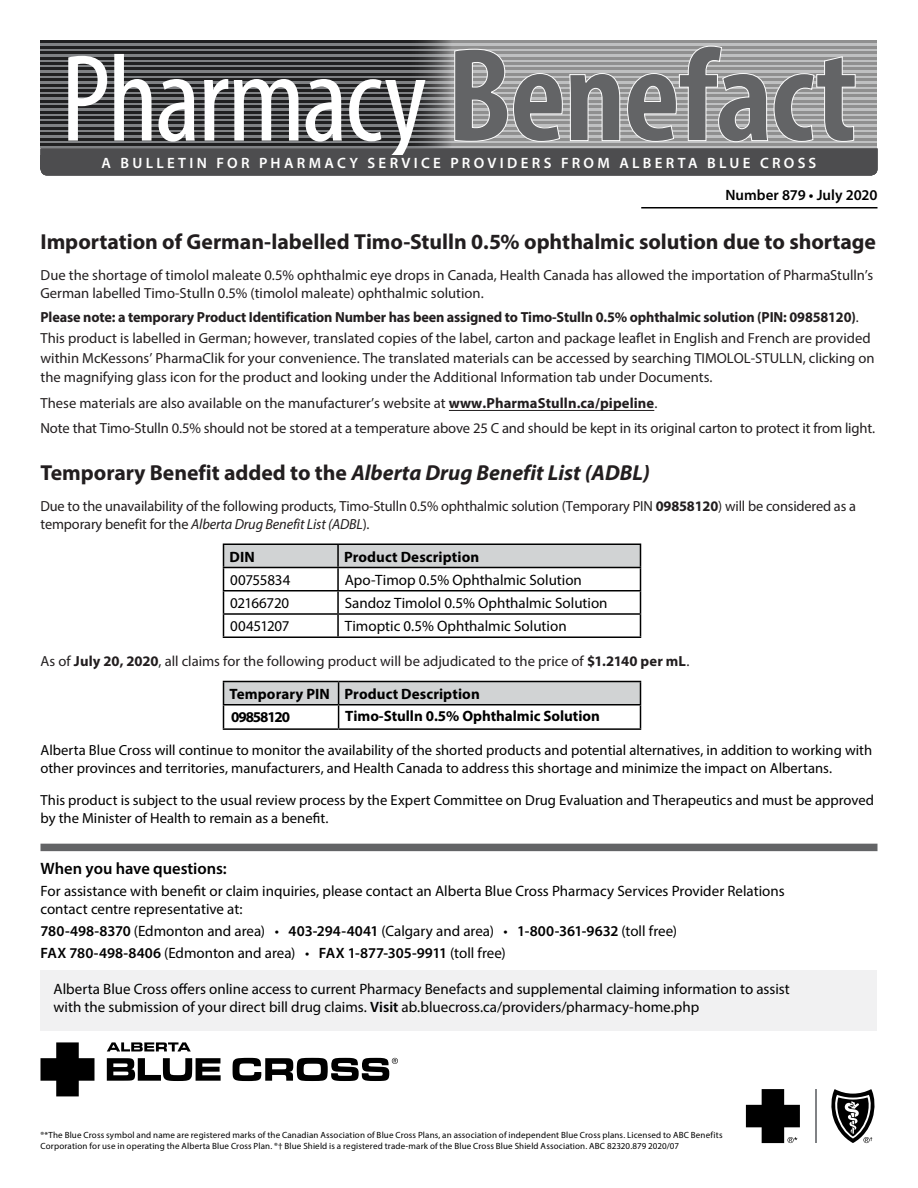
<style>
.page{position:relative;width:918px;height:1188px;background:#fff}
.page>*{position:absolute;margin:0;border:0;box-sizing:border-box;transform-origin:0 0}
.t1{font:700 21.75px "Myriad Pro";letter-spacing:-.005em;color:#221e1f}
.t2{font:italic 700 21.75px "Myriad Pro";color:#221e1f}
.t3{font:600 16.5px "Myriad Pro";color:#000}
.t4{font:15px/18px "Myriad Pro";color:#000}
.t5{font:700 15px/22.6px "Myriad Pro";color:#000}
.t6{font:600 15px "Myriad Pro";letter-spacing:.225em;color:#fff}
.t7{font:600 15px "Myriad Pro";color:#000}
.t8{font:15px "Myriad Pro";letter-spacing:-.025em;color:#000}
.t9{font:15px "Myriad Pro";letter-spacing:-.02em;color:#000}
.t10{font:700 15px "Myriad Pro";letter-spacing:-.075em;color:#000}
.t11{font:14.7px/20.1px "Myriad Pro";color:#221e1f}
.t12{font:14.7px/18px "Myriad Pro";color:#000}
.t13{font:9px/10.8px "Myriad Pro";letter-spacing:.015em;color:#000}
.s1{font-weight:700}
.s2{font-style:normal}
.s3{font-style:italic}
.s4{font-weight:600}
</style>
<div class="page">
<div style="left:40px;top:970px;width:838px;height:61px;background:#f1f1f2"></div>
<svg style="left:107px;top:1042px;width:84px;height:9px"></svg>
<svg style="left:107px;top:1058px;width:114px;height:23px"></svg>
<svg style="left:233px;top:1058px;width:165px;height:23px"></svg>
<svg style="left:40px;top:1042px;width:54px;height:54px"></svg>
<div style="left:41px;top:844px;width:837px;height:7px;background:#636466"></div>
<svg style="left:831px;top:1089px;width:44px;height:54px"></svg>
<hr style="left:815px;top:1089px;width:2px;height:54px;background:#808285">
<svg style="left:746px;top:1089px;width:54px;height:54px"></svg>
<hr style="left:641px;top:207px;width:237px;height:1px;background:#000">
<hr style="left:40px;top:40px;width:838px;height:3px;background:#000">
<svg style="left:405px;top:40px;width:473px;height:5px;background:#9c9c9d"></svg>
<svg style="left:40px;top:45px;width:838px;height:131px;background:#7d7e7f"></svg>
<div style="left:40px;top:155px;width:838px;height:13px;background:#4d4d4f"></div>
<hr style="left:449px;top:410px;width:205px;height:1px;background:#221e1f">
<svg style="left:223px;top:544px;width:418px;height:93px"></svg>
<hr style="left:223px;top:637px;width:115px;height:1px;background:#000">
<hr style="left:338px;top:637px;width:303px;height:1px;background:#000">
<hr style="left:223px;top:681px;width:116px;height:1px;background:#000">
<hr style="left:339px;top:681px;width:302px;height:1px;background:#000">
<svg style="left:223px;top:682px;width:418px;height:46px"></svg>
<hr style="left:223px;top:728px;width:116px;height:2px;background:#000">
<hr style="left:339px;top:728px;width:302px;height:2px;background:#000">
<p class="t6" style="left:102px;top:153px;width:716px">A BULLETIN FOR PHARMACY SERVICE PROVIDERS FROM ALBERTA BLUE CROSS</p>
<p class="t7" style="left:725px;top:186px;width:154px">Number 879 • July 2020</p>
<h1 class="t1" style="left:40px;top:227px;width:837px">Importation of German-labelled Timo-Stulln 0.5% ophthalmic solution due to shortage</h1>
<p class="t11" style="left:40px;top:266px;width:834px;line-height:18px">Due the shortage of timolol maleate 0.5% ophthalmic eye drops in Canada, Health Canada has allowed the importation of PharmaStulln’s<br>German labelled Timo-Stulln 0.5% (timolol maleate) ophthalmic solution.</p>
<p class="t11" style="left:40px;top:307px;width:836px"><span class="s1">Please note: a temporary Product Identification Number has been assigned to Timo-Stulln 0.5% ophthalmic solution (PIN: 09858120)</span>.<br>This product is labelled in German; however, translated copies of the label, carton and package leaflet in English and French are provided within McKessons’ PharmaClik for your convenience. The translated materials can be accessed by searching TIMOLOL-STULLN, clicking on the magnifying glass icon for the product and looking under the Additional Information tab under Documents.</p>
<p class="t11" style="left:40px;top:391px;width:836px;line-height:24.9px">These materials are also available on the manufacturer’s website at <span class="s1">www.PharmaStulln.ca/pipeline</span>.<br>Note that Timo-Stulln 0.5% should not be stored at a temperature above 25 C and should be kept in its original carton to protect it from light.</p>
<h1 class="t2" style="left:40px;top:459px;width:611px"><span class="s2">Temporary Benefit added to the</span> Alberta Drug Benefit List (ADBL)</h1>
<p class="t11" style="left:40px;top:497px;width:817px;line-height:18.5px">Due to the unavailability of the following products, Timo-Stulln 0.5% ophthalmic solution (Temporary PIN <span class="s1">09858120</span>) will be considered as a temporary benefit for the <span class="s3">Alberta Drug Benefit List (ADBL</span>).</p>
<p class="t5" style="left:230px;top:545px;width:27px">DIN</p>
<p class="t5" style="left:344px;top:545px;width:137px">Product Description</p>
<p class="t4" style="left:230px;top:570px;width:62px">00755834</p>
<p class="t4" style="left:345px;top:570px;width:239px">Apo-Timop 0.5% Ophthalmic Solution</p>
<p class="t8" style="left:230px;top:594px;width:61px">02166720</p>
<p class="t4" style="left:345px;top:594px;width:264px">Sandoz Timolol 0.5% Ophthalmic Solution</p>
<p class="t9" style="left:230px;top:617px;width:61px">00451207</p>
<p class="t4" style="left:345px;top:617px;width:223px">Timoptic 0.5% Ophthalmic Solution</p>
<p class="t11" style="left:40px;top:651px;width:651px">As of <span class="s1">July 20, 2020</span>, all claims for the following product will be adjudicated to the price of <span class="s1">$1.2140 per mL</span>.</p>
<p class="t5" style="left:345px;top:682px;width:256px;text-indent:-116px">Temporary PIN Product Description<br>Timo-Stulln 0.5% Ophthalmic Solution</p>
<p class="t12" style="left:40px;top:741px;width:833px">Alberta Blue Cross will continue to monitor the availability of the shorted products and potential alternatives, in addition to working with other provinces and territories, manufacturers, and Health Canada to address this shortage and minimize the impact on Albertans.</p>
<p class="t12" style="left:40px;top:791px;width:835px">This product is subject to the usual review process by the Expert Committee on Drug Evaluation and Therapeutics and must be approved by the Minister of Health to remain as a benefit.</p>
<p class="t10" style="left:231px;top:707px;width:60px">09858120</p>
<p class="t3" style="left:40px;top:858px;width:188px">When you have questions:</p>
<p class="t4" style="left:40px;top:882px;width:746px">For assistance with benefit or claim inquiries, please contact an Alberta Blue Cross Pharmacy Services Provider Relations contact centre representative at:</p>
<p class="t4" style="left:40px;top:920px;width:638px;line-height:21.8px"><span class="s4">780-498-8370</span> (Edmonton and area) • <span class="s4">403-294-4041</span> (Calgary and area) • <span class="s4">1-800-361-9632</span> (toll free)<br><span class="s4">FAX 780-498-8406</span> (Edmonton and area) • <span class="s4">FAX 1-877-305-9911</span> (toll free)</p>
<p class="t4" style="left:54px;top:980px;width:738px">Alberta Blue Cross offers online access to current Pharmacy Benefacts and supplemental claiming information to assist with the submission of your direct bill drug claims. <span class="s4">Visit</span> ab.bluecross.ca/providers/pharmacy-home.php</p>
<p class="t13" style="left:40px;top:1130px;width:684px">®*The Blue Cross symbol and name are registered marks of the Canadian Association of Blue Cross Plans, an association of independent Blue Cross plans. Licensed to ABC Benefits<br>Corporation for use in operating the Alberta Blue Cross Plan. ®† Blue Shield is a registered trade-mark of the Blue Cross Blue Shield Association. ABC 82320.879 2020/07</p>
</div>
